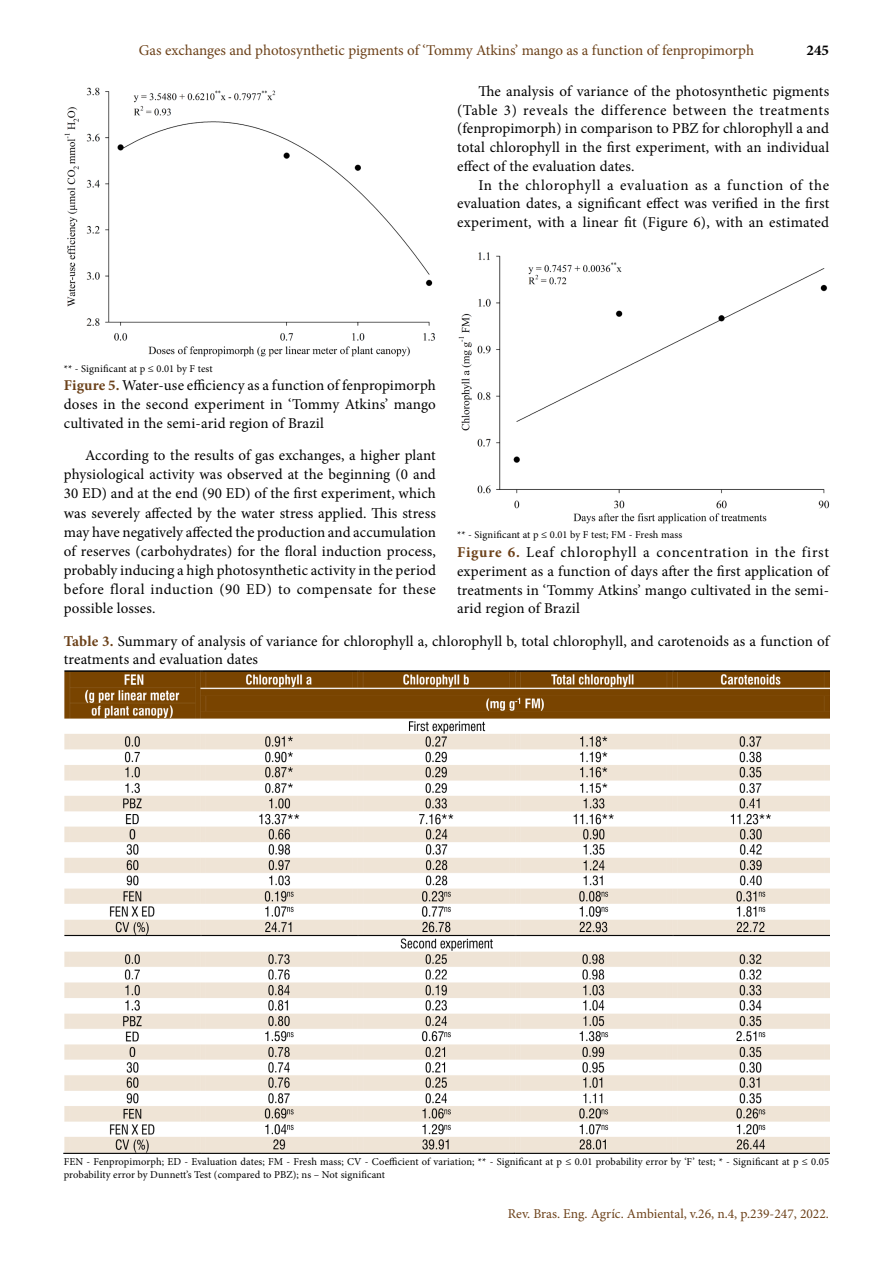
<style>
.page{position:relative;width:893px;height:1263px;background:#fff}
.page>*{position:absolute;margin:0;border:0;box-sizing:border-box;transform-origin:0 0}
.t1{font:15px/18.8px "Minion Pro";letter-spacing:.01em;color:#000;text-align:justify}
.t2{font:15px "Minion Pro";letter-spacing:-.005em;color:#6c4119}
.t3{font:700 15px "Minion Pro";color:#000}
.t4{font:13.5px "Minion Pro";color:#6c4119}
.t5{font:10.5px/12.6px "Minion Pro";letter-spacing:.005em;color:#000}
.s1{font-weight:700;color:#6c4119}
</style>
<div class="page">
<img style="left:64px;top:87px;width:371px;height:270px">
<img style="left:64px;top:671px;width:765px;height:482px">
<img style="left:458px;top:252px;width:371px;height:272px">
<p class="t2" style="left:139px;top:40px;width:617px">Gas exchanges and photosynthetic pigments of ‘Tommy Atkins’ mango as a function of fenpropimorph</p>
<p class="t3" style="left:806px;top:40px;width:24px">245</p>
<p class="t1" style="left:457px;top:82px;width:374px;text-indent:21px">The analysis of variance of the photosynthetic pigments (Table 3) reveals the difference between the treatments (fenpropimorph) in comparison to PBZ for chlorophyll a and total chlorophyll in the first experiment, with an individual effect of the evaluation dates.</p>
<p class="t1" style="left:457px;top:176px;width:374px;text-indent:21px">In the chlorophyll a evaluation as a function of the evaluation dates, a significant effect was verified in the first experiment, with a linear fit (Figure 6), with an estimated</p>
<p class="t5" style="left:64px;top:362px;width:150px">** - Significant at p ≤ 0.01 by F test</p>
<p class="t1" style="left:64px;top:376px;width:374px"><span class="s1">Figure 5.</span> Water-use efficiency as a function of fenpropimorph doses in the second experiment in ‘Tommy Atkins’ mango cultivated in the semi-arid region of Brazil</p>
<p class="t1" style="left:64px;top:446px;width:374px;line-height:19.2px;text-indent:21px">According to the results of gas exchanges, a higher plant physiological activity was observed at the beginning (0 and 30 ED) and at the end (90 ED) of the first experiment, which was severely affected by the water stress applied. This stress may have negatively affected the production and accumulation of reserves (carbohydrates) for the floral induction process, probably inducing a high photosynthetic activity in the period before floral induction (90 ED) to compensate for these possible losses.</p>
<p class="t5" style="left:457px;top:529px;width:227px">** - Significant at p ≤ 0.01 by F test; FM - Fresh mass</p>
<p class="t1" style="left:457px;top:543px;width:373px"><span class="s1">Figure 6.</span> Leaf chlorophyll a concentration in the first experiment as a function of days after the first application of treatments in ‘Tommy Atkins’ mango cultivated in the semi&shy;arid region of Brazil</p>
<p class="t1" style="left:64px;top:631px;width:767px"><span class="s1">Table 3.</span> Summary of analysis of variance for chlorophyll a, chlorophyll b, total chlorophyll, and carotenoids as a function of treatments and evaluation dates</p>
<p class="t5" style="left:64px;top:1156px;width:767px">FEN - Fenpropimorph; ED - Evaluation dates; FM - Fresh mass; CV - Coefficient of variation; ** - Significant at p ≤ 0.01 probability error by ‘F’ test; * - Significant at p ≤ 0.05 probability error by Dunnett’s Test (compared to PBZ); ns – Not significant</p>
<p class="t4" style="left:508px;top:1204px;width:323px">Rev. Bras. Eng. Agríc. Ambiental, v.26, n.4, p.239-247, 2022.</p>
</div>
